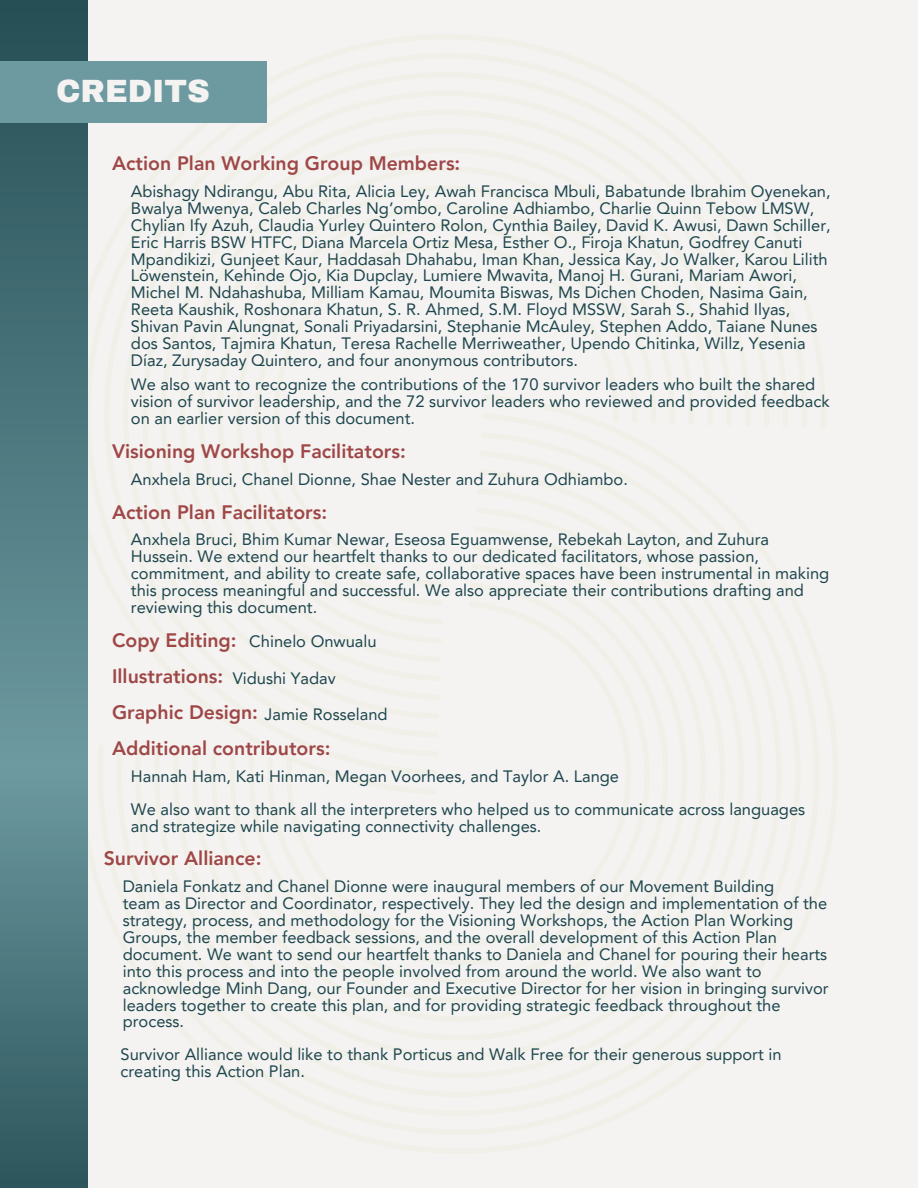
<style>
.page{position:relative;width:918px;height:1188px;background:#f4f3f2}
.page>*{position:absolute;margin:0;border:0;box-sizing:border-box;transform-origin:0 0}
.t1{font:900 31.5px "Archivo";color:#f4f3f2}
.t2{font:800 19.5px "Avenir LT Pro";color:#9f4747}
.t3{font:16.5px/16.8px "Avenir LT Pro";color:#1e464d}
</style>
<div class="page">
<svg style="left:0;top:0;width:87px;height:1188px;background:#4b767d"></svg>
<div style="left:0;top:61px;width:266px;height:62px;background:#6d99a0"></div>
<p class="t1" style="left:56px;top:74px;width:156px">CREDITS</p>
<h2 class="t2" style="left:112px;top:156px;width:350px">Action Plan Working Group Members:</h2>
<p class="t3" style="left:131px;top:184px;width:701px">Abishagy Ndirangu, Abu Rita, Alicia Ley, Awah Francisca Mbuli, Babatunde Ibrahim Oyenekan, Bwalya Mwenya, Caleb Charles Ng’ombo, Caroline Adhiambo, Charlie Quinn Tebow LMSW, Chylian Ify Azuh, Claudia Yurley Quintero Rolon, Cynthia Bailey, David K. Awusi, Dawn Schiller, Eric Harris BSW HTFC, Diana Marcela Ortiz Mesa, Esther O., Firoja Khatun, Godfrey Canuti Mpandikizi, Gunjeet Kaur, Haddasah Dhahabu, Iman Khan, Jessica Kay, Jo Walker, Karou Lilith Löwenstein, Kehinde Ojo, Kia Dupclay, Lumiere Mwavita, Manoj H. Gurani, Mariam Awori, Michel M. Ndahashuba, Milliam Kamau, Moumita Biswas, Ms Dichen Choden, Nasima Gain, Reeta Kaushik, Roshonara Khatun, S. R. Ahmed, S.M. Floyd MSSW, Sarah S., Shahid Ilyas, Shivan Pavin Alungnat, Sonali Priyadarsini, Stephanie McAuley, Stephen Addo, Taiane Nunes dos Santos, Tajmira Khatun, Teresa Rachelle Merriweather, Upendo Chitinka, Willz, Yesenia Díaz, Zurysaday Quintero, and four anonymous contributors.</p>
<h2 class="t3" style="left:131px;top:378px;width:700px">We also want to recognize the contributions of the 170 survivor leaders who built the shared vision of survivor leadership, and the 72 survivor leaders who reviewed and provided feedback on an earlier version of this document.</h2>
<p class="t2" style="left:112px;top:443px;width:295px">Visioning Workshop Facilitators:</p>
<h2 class="t3" style="left:131px;top:472px;width:499px">Anxhela Bruci, Chanel Dionne, Shae Nester and Zuhura Odhiambo.</h2>
<h2 class="t2" style="left:112px;top:504px;width:217px">Action Plan Facilitators:</h2>
<p class="t3" style="left:131px;top:533px;width:700px">Anxhela Bruci, Bhim Kumar Newar, Eseosa Eguamwense, Rebekah Layton, and Zuhura Hussein. We extend our heartfelt thanks to our dedicated facilitators, whose passion, commitment, and ability to create safe, collaborative spaces have been instrumental in making this process meaningful and successful. We also appreciate their contributions drafting and reviewing this document.</p>
<p class="t2" style="left:112px;top:632px;width:126px">Copy Editing:</p>
<p class="t3" style="left:249px;top:635px;width:129px">Chinelo Onwualu</p>
<h2 class="t2" style="left:112px;top:668px;width:113px">Illustrations:</h2>
<p class="t3" style="left:233px;top:671px;width:104px">Vidushi Yadav</p>
<p class="t2" style="left:112px;top:704px;width:147px">Graphic Design:</p>
<h2 class="t3" style="left:265px;top:707px;width:125px">Jamie Rosseland</h2>
<h2 class="t2" style="left:112px;top:741px;width:220px">Additional contributors:</h2>
<p class="t3" style="left:131px;top:770px;width:490px">Hannah Ham, Kati Hinman, Megan Voorhees, and Taylor A. Lange</p>
<p class="t3" style="left:131px;top:802px;width:676px">We also want to thank all the interpreters who helped us to communicate across languages and strategize while navigating connectivity challenges.</p>
<p class="t2" style="left:104px;top:851px;width:159px">Survivor Alliance:</p>
<h2 class="t3" style="left:123px;top:880px;width:653px">Daniela Fonkatz and Chanel Dionne were inaugural members of our Movement Building</h2>
<p class="t3" style="left:123px;top:897px;width:708px">team as Director and Coordinator, respectively. They led the design and implementation of the strategy, process, and methodology for the Visioning Workshops, the Action Plan Working Groups, the member feedback sessions, and the overall development of this Action Plan document. We want to send our heartfelt thanks to Daniela and Chanel for pouring their hearts into this process and into the people involved from around the world. We also want to acknowledge Minh Dang, our Founder and Executive Director for her vision in bringing survivor leaders together to create this plan, and for providing strategic feedback throughout the process.</p>
<p class="t3" style="left:121px;top:1047px;width:663px">Survivor Alliance would like to thank Porticus and Walk Free for their generous support in creating this Action Plan.</p>
</div>
